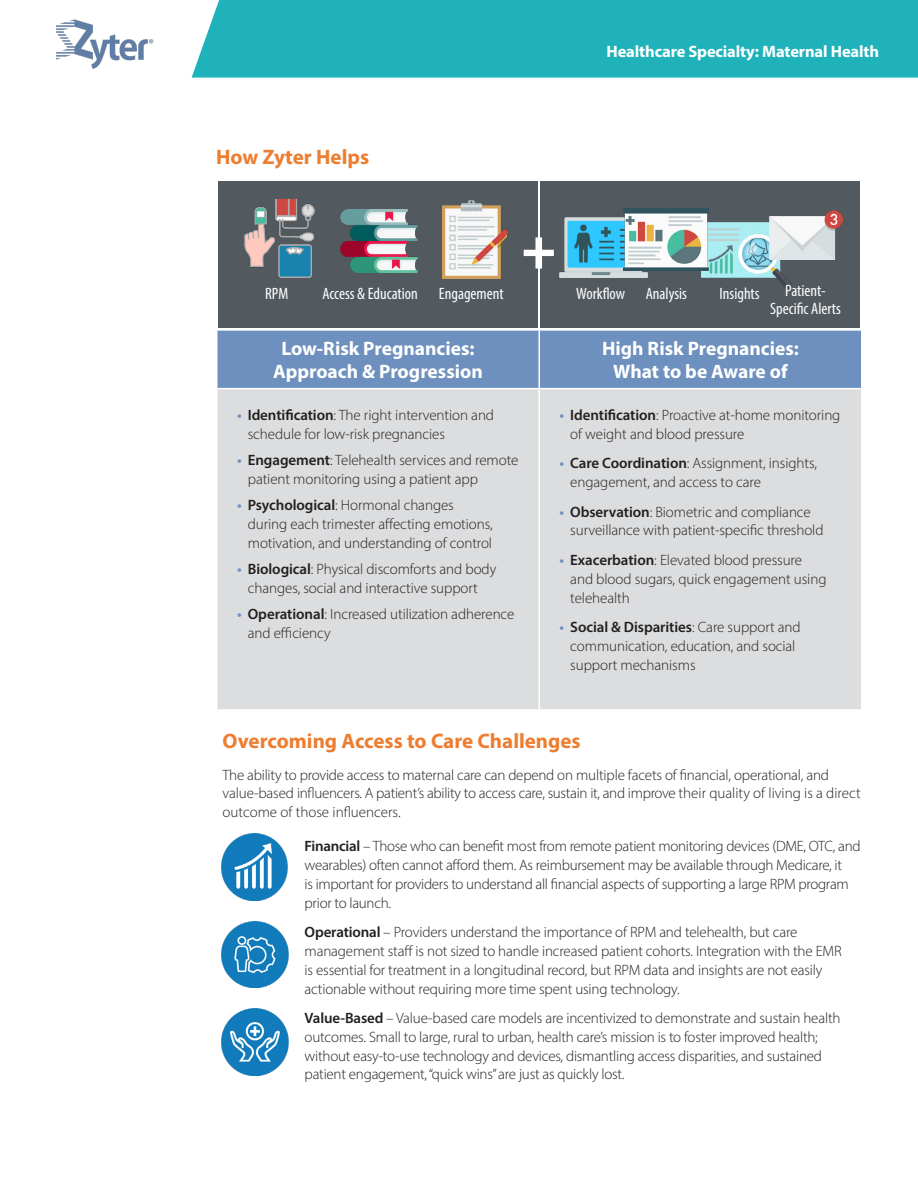
<style>
.page{position:relative;width:918px;height:1188px;background:#fff}
.page>*{position:absolute;margin:0;border:0;box-sizing:border-box;transform-origin:0 0}
.bodytext{font:900 58.5px "Myriad Pro";color:#fff}
.t1{font:700 21px "Myriad Pro";color:#ed7d31}
.bodytext-2{font:700 19.5px/22.5px "Myriad Pro";color:#fff;text-align:center}
.bodytext-3{font:condensed 16.5px/18px "Myriad Pro";color:#fff;text-align:center}
.t2{font:700 16.5px "Myriad Pro";letter-spacing:-.01em;color:#fff}
.bodytext-4{font:300 15px/18.8px "Myriad Pro";letter-spacing:-.01em;color:#231f20}
.s1{font-weight:600;color:#6d90be}
.s2{font-weight:600}
</style>
<div class="page">
<div style="left:540px;top:181px;width:320px;height:147px;background:#525a60"></div>
<div style="left:218px;top:181px;width:320px;height:147px;background:#525a60"></div>
<img style="left:56px;top:19px;width:98px;height:50px">
<div style="left:192px;top:0;width:726px;height:78px;background:#1fb2bb"></div>
<img style="left:221px;top:834px;width:67px;height:66px">
<img style="left:222px;top:921px;width:66px;height:67px">
<img style="left:222px;top:1009px;width:67px;height:66px">
<div style="left:218px;top:331px;width:643px;height:57px;background:#6d90be"></div>
<div style="left:218px;top:389px;width:643px;height:320px;background:#dcddde"></div>
<hr style="left:538px;top:331px;width:2px;height:57px;background:#fff">
<hr style="left:538px;top:389px;width:2px;height:320px;background:#fff">
<img style="left:244px;top:199px;width:71px;height:79px">
<img style="left:341px;top:210px;width:77px;height:62px">
<img style="left:443px;top:201px;width:64px;height:78px">
<img style="left:559px;top:218px;width:88px;height:60px">
<img style="left:701px;top:222px;width:90px;height:67px">
<img style="left:770px;top:211px;width:72px;height:49px">
<img style="left:624px;top:209px;width:84px;height:61px">
<h3 class="t1" style="left:216px;top:143px;width:155px">How Zyter Helps</h3>
<h2 class="t2" style="left:607px;top:40px;width:274px">Healthcare Specialty: Maternal Health</h2>
<p class="bodytext" style="left:521px;top:210px;width:36px">+</p>
<p class="bodytext-3" style="left:265px;top:284px;width:25px">RPM</p>
<p class="bodytext-3" style="left:322px;top:284px;width:97px">Access &amp; Education</p>
<p class="bodytext-3" style="left:439px;top:284px;width:66px">Engagement</p>
<p class="bodytext-3" style="left:576px;top:284px;width:50px">Workflow</p>
<p class="bodytext-3" style="left:646px;top:284px;width:43px">Analysis</p>
<p class="bodytext-3" style="left:720px;top:284px;width:41px">Insights</p>
<p class="bodytext-3" style="left:770px;top:281px;width:72px">Patient-<br>Specific Alerts</p>
<p class="bodytext-2" style="left:273px;top:337px;width:211px">Low-Risk Pregnancies:<br>Approach &amp; Progression</p>
<p class="bodytext-2" style="left:602px;top:337px;width:198px">High Risk Pregnancies:<br>What to be Aware of</p>
<p class="bodytext-4" style="left:248px;top:406px;width:248px;text-indent:-11px"><span class="s1">•</span> <span class="s2">Identification</span>: The right intervention and schedule for low-risk pregnancies</p>
<p class="bodytext-4" style="left:248px;top:451px;width:272px;text-indent:-11px"><span class="s1">•</span> <span class="s2">Engagement</span>: Telehealth services and remote patient monitoring using a patient app</p>
<p class="bodytext-4" style="left:248px;top:496px;width:246px;text-indent:-11px"><span class="s1">•</span> <span class="s2">Psychological</span>: Hormonal changes during each trimester affecting emotions, motivation, and understanding of control</p>
<p class="bodytext-4" style="left:237px;top:560px;width:261px;text-align:center"><span class="s1">•</span> <span class="s2">Biological</span>: Physical discomforts and body changes, social and interactive support</p>
<p class="bodytext-4" style="left:248px;top:605px;width:268px;text-indent:-11px"><span class="s1">•</span> <span class="s2">Operational</span>: Increased utilization adherence and efficiency</p>
<p class="bodytext-4" style="left:570px;top:406px;width:272px;text-indent:-11px"><span class="s1">•</span> <span class="s2">Identification</span>: Proactive at-home monitoring of weight and blood pressure</p>
<p class="bodytext-4" style="left:570px;top:454px;width:248px;text-indent:-11px"><span class="s1">•</span> <span class="s2">Care Coordination</span>: Assignment, insights, engagement, and access to care</p>
<p class="bodytext-4" style="left:570px;top:502px;width:255px;text-indent:-11px"><span class="s1">•</span> <span class="s2">Observation</span>: Biometric and compliance surveillance with patient-specific threshold</p>
<p class="bodytext-4" style="left:570px;top:551px;width:258px;text-indent:-11px"><span class="s1">•</span> <span class="s2">Exacerbation</span>: Elevated blood pressure and blood sugars, quick engagement using telehealth</p>
<p class="bodytext-4" style="left:570px;top:618px;width:232px;text-indent:-11px"><span class="s1">•</span> <span class="s2">Social &amp; Disparities</span>: Care support and communication, education, and social support mechanisms</p>
<h3 class="t1" style="left:223px;top:727px;width:360px">Overcoming Access to Care Challenges</h3>
<p class="bodytext-4" style="left:223px;top:765px;width:640px">The ability to provide access to maternal care can depend on multiple facets of financial, operational, and value-based influencers. A patient’s ability to access care, sustain it, and improve their quality of living is a direct outcome of those influencers.</p>
<p class="bodytext-4" style="left:305px;top:837px;width:558px"><span class="s2">Financial</span> – Those who can benefit most from remote patient monitoring devices (DME, OTC, and wearables) often cannot afford them. As reimbursement may be available through Medicare, it<br>is important for providers to understand all financial aspects of supporting a large RPM program prior to launch.</p>
<p class="bodytext-4" style="left:305px;top:923px;width:539px"><span class="s2">Operational</span> – Providers understand the importance of RPM and telehealth, but care management staff is not sized to handle increased patient cohorts. Integration with the EMR is essential for treatment in a longitudinal record, but RPM data and insights are not easily actionable without requiring more time spent using technology.</p>
<p class="bodytext-4" style="left:305px;top:1009px;width:537px"><span class="s2">Value-Based</span> – Value-based care models are incentivized to demonstrate and sustain health outcomes. Small to large, rural to urban, health care’s mission is to foster improved health; without easy-to-use technology and devices, dismantling access disparities, and sustained patient engagement, “quick wins” are just as quickly lost.</p>
</div>
